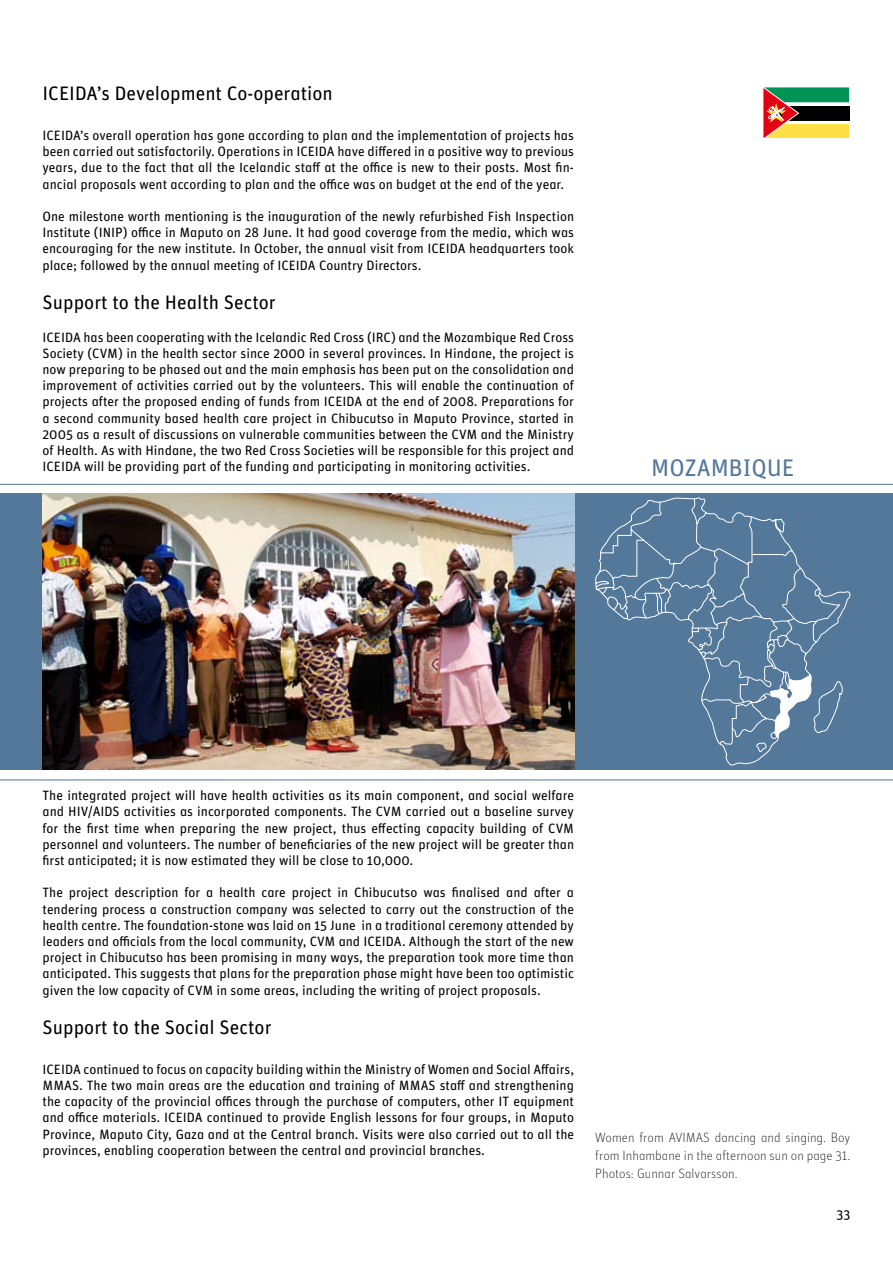
<style>
.page{position:relative;width:893px;height:1263px;background:#fff}
.page>*{position:absolute;margin:0;border:0;box-sizing:border-box;transform-origin:0 0}
.t1{font:24px "Unit";color:#547899}
.t2{font:19.5px "Unit Regular Alternate";color:#000}
.t3{font:13.5px/16.2px "Unit Regular Alternate";color:#000;text-align:justify}
.t4{font:13.5px/18px "Unit Thin Alternate";color:#000;text-align:justify}
</style>
<div class="page">
<svg style="left:763px;top:87px;width:87px;height:51px;background:#898351"></svg>
<div style="left:0;top:493px;width:893px;height:277px;background:#547899"></div>
<hr style="left:0;top:779px;width:893px;height:1px;background:#547899">
<hr style="left:0;top:484px;width:893px;height:1px;background:#547899">
<img style="left:43px;top:494px;width:531px;height:276px">
<svg style="left:595px;top:497px;width:255px;height:268px"></svg>
<h2 class="t2" style="left:43px;top:82px;width:292px">ICEIDA’s Development Co-operation</h2>
<p class="t3" style="left:43px;top:127px;width:533px">ICEIDA’s overall operation has gone according to plan and the implementation of projects has been carried out satisfactorily. Operations in ICEIDA have differed in a positive way to previous years, due to the fact that all the Icelandic staff at the office is new to their posts. Most fin&shy;ancial proposals went according to plan and the office was on budget at the end of the year.</p>
<p class="t3" style="left:43px;top:208px;width:533px">One milestone worth mentioning is the inauguration of the newly refurbished Fish Inspection Institute (INIP) office in Maputo on 28 June. It had good coverage from the media, which was encouraging for the new institute. In October, the annual visit from ICEIDA headquarters took place; followed by the annual meeting of ICEIDA Country Directors.</p>
<h2 class="t2" style="left:43px;top:291px;width:235px">Support to the Health Sector</h2>
<p class="t3" style="left:43px;top:329px;width:533px">ICEIDA has been cooperating with the Icelandic Red Cross (IRC) and the Mozambique Red Cross Society (CVM) in the health sector since 2000 in several provinces. In Hindane, the project is now preparing to be phased out and the main emphasis has been put on the consolidation and improvement of activities carried out by the volunteers. This will enable the continuation of projects after the proposed ending of funds from ICEIDA at the end of 2008. Preparations for a second community based health care project in Chibucutso in Maputo Province, started in 2005 as a result of discussions on vulnerable communities between the CVM and the Ministry of Health. As with Hindane, the two Red Cross Societies will be responsible for this project and ICEIDA will be providing part of the funding and participating in monitoring activities.</p>
<h1 class="t1" style="left:651px;top:454px;width:145px">MOZAMBIQUE</h1>
<p class="t3" style="left:43px;top:787px;width:533px">The integrated project will have health activities as its main component, and social welfare and HIV/AIDS activities as incorporated components. The CVM carried out a baseline survey for the first time when preparing the new project, thus effecting capacity building of CVM personnel and volunteers. The number of beneficiaries of the new project will be greater than first anticipated; it is now estimated they will be close to 10,000.</p>
<p class="t3" style="left:43px;top:884px;width:533px">The project description for a health care project in Chibucutso was finalised and after a tendering process a construction company was selected to carry out the construction of the health centre. The foundation-stone was laid on 15 June in a traditional ceremony attended by leaders and officials from the local community, CVM and ICEIDA. Although the start of the new project in Chibucutso has been promising in many ways, the preparation took more time than anticipated. This suggests that plans for the preparation phase might have been too optimistic given the low capacity of CVM in some areas, including the writing of project proposals.</p>
<h2 class="t2" style="left:43px;top:1016px;width:230px">Support to the Social Sector</h2>
<p class="t3" style="left:43px;top:1061px;width:533px">ICEIDA continued to focus on capacity building within the Ministry of Women and Social Affairs, MMAS. The two main areas are the education and training of MMAS staff and strengthening the capacity of the provincial offices through the purchase of computers, other IT equipment and office materials. ICEIDA continued to provide English lessons for four groups, in Maputo Province, Maputo City, Gaza and at the Central branch. Visits were also carried out to all the provinces, enabling cooperation between the central and provincial branches.</p>
<p class="t4" style="left:595px;top:1128px;width:257px">Women from AVIMAS dancing and singing. Boy from Inhambane in the afternoon sun on page 31.<br>Photos: Gunnar Salvarsson.</p>
<p class="t3" style="left:836px;top:1205px;width:15px">33</p>
</div>
